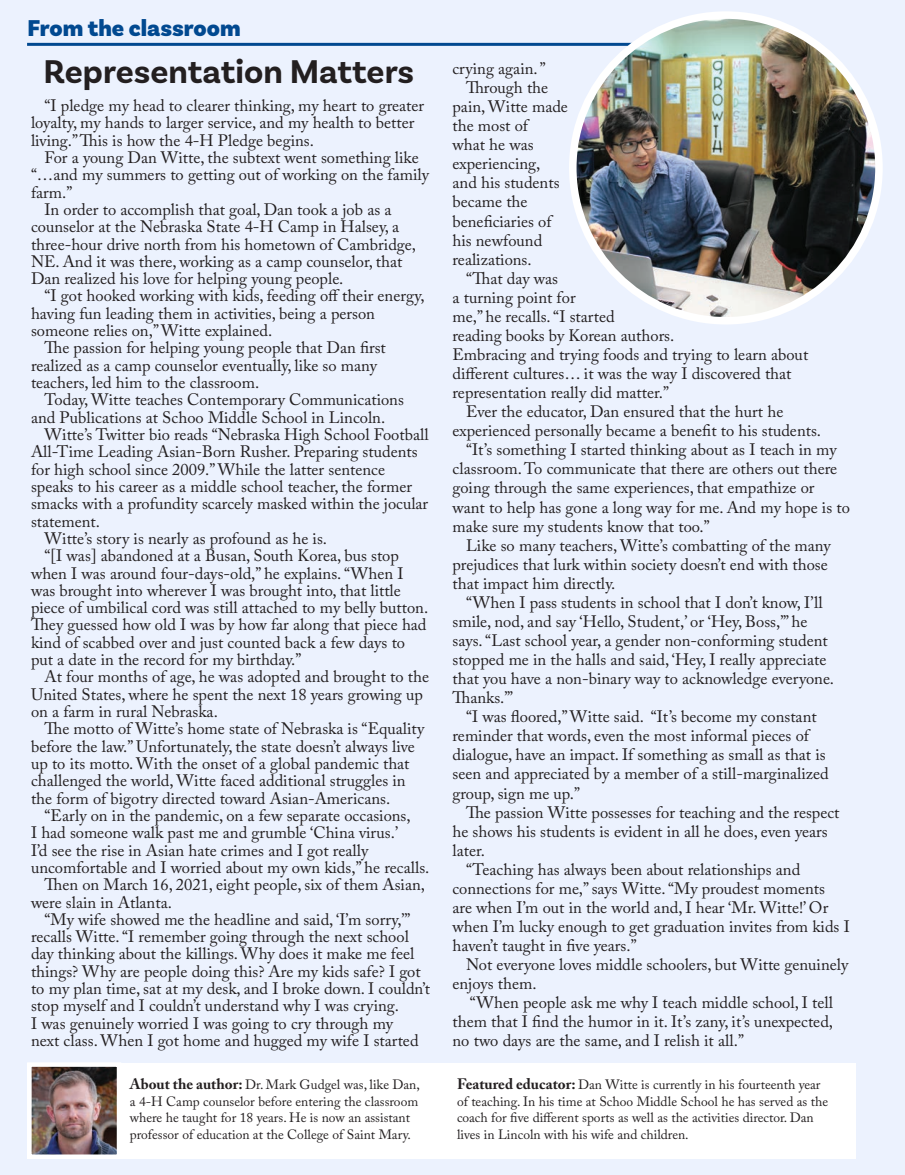
<style>
.page{position:relative;width:905px;height:1175px;background:#fff}
.page>*{position:absolute;margin:0;border:0;box-sizing:border-box;transform-origin:0 0}
.Subhead_Tahoma_16{font:700 34.5px "Basic Sans";color:#231f20}
.t1{font:900 24px "Basic Sans";color:#014990}
.t2{font:16.5px/17.2px "Adobe Caslon Pro";color:#231f20}
.t3{font:13.5px/16.5px "Adobe Caslon Pro";color:#231f20}
.s1{font-weight:700;font-size:15px}
</style>
<div class="page">
<div style="left:0;top:0;width:904px;height:1174px;background:#ecf2fe"></div>
<hr style="left:27px;top:43px;width:761px;height:3px;background:#014990">
<img style="left:572px;top:20px;width:306px;height:301px">
<div style="left:569px;top:11px;width:313px;height:313px;border:8px solid #fff;border-radius:50%"></div>
<div style="left:27px;top:1062px;width:829px;height:96px;background:#fff"></div>
<img style="left:32px;top:1067px;width:84px;height:87px">
<div style="left:27px;top:1062px;width:94px;height:97px;border:4px solid #fff"></div>
<p class="t1" style="left:28px;top:14px;width:214px">From the classroom</p>
<p class="Subhead_Tahoma_16" style="left:44px;top:51px;width:372px">Representation Matters</p>
<p class="t2" style="left:452px;top:60px;width:95px">crying again. ”</p>
<p class="t2" style="left:452px;top:78px;width:117px;line-height:19px;text-indent:13px">Through the pain, Witte made the most of<br>what he was experiencing, and his students became the beneficiaries of his newfound realizations.</p>
<p class="t2" style="left:452px;top:268px;width:357px;line-height:19px;text-indent:13px">“That day was<br>a turning point for<br>me,” he recalls. “I started<br>reading books by Korean authors.<br>Embracing and trying foods and trying to learn about different cultures… it was the way I discovered that representation really did matter.”</p>
<p class="t2" style="left:452px;top:402px;width:370px;line-height:19px;text-indent:13px">Ever the educator, Dan ensured that the hurt he experienced personally became a benefit to his students.</p>
<p class="t2" style="left:452px;top:440px;width:399px;line-height:19px;text-indent:13px">“It’s something I started thinking about as I teach in my classroom. To communicate that there are others out there going through the same experiences, that empathize or want to help has gone a long way for me. And my hope is to make sure my students know that too.”</p>
<p class="t2" style="left:452px;top:535px;width:380px;line-height:19px;text-indent:13px">Like so many teachers, Witte’s combatting of the many prejudices that lurk within society doesn’t end with those that impact him directly.</p>
<p class="t2" style="left:452px;top:592px;width:383px;line-height:19px;text-indent:13px">“When I pass students in school that I don’t know, I’ll smile, nod, and say ‘Hello, Student,’ or ‘Hey, Boss,’” he says. “Last school year, a gender non-conforming student stopped me in the halls and said, ‘Hey, I really appreciate that you have a non-binary way to acknowledge everyone.<br>Thanks.’”</p>
<p class="t2" style="left:452px;top:707px;width:378px;line-height:19px;text-indent:13px">“I was floored,” Witte said. “It’s become my constant reminder that words, even the most informal pieces of dialogue, have an impact. If something as small as that is seen and appreciated by a member of a still-marginalized group, sign me up.”</p>
<p class="t2" style="left:452px;top:802px;width:388px;line-height:19px;text-indent:13px">The passion Witte possesses for teaching and the respect he shows his students is evident in all he does, even years later.</p>
<p class="t2" style="left:452px;top:859px;width:399px;line-height:19px;text-indent:13px">“Teaching has always been about relationships and connections for me,” says Witte. “My proudest moments<br>are when I’m out in the world and, I hear ‘Mr. Witte!’ Or when I’m lucky enough to get graduation invites from kids I haven’t taught in five years.”</p>
<p class="t2" style="left:452px;top:954px;width:397px;line-height:19px;text-indent:13px">Not everyone loves middle schoolers, but Witte genuinely enjoys them.</p>
<p class="t2" style="left:452px;top:993px;width:382px;line-height:19px;text-align:justify;text-indent:17px">“When people ask me why I teach middle school, I tell them that I find the humor in it. It’s zany, it’s unexpected, no two days are the same, and I relish it all.”</p>
<p class="t2" style="left:31px;top:97px;width:394px;text-indent:13px">“I pledge my head to clearer thinking, my heart to greater loyalty, my hands to larger service, and my health to better living.” This is how the 4-H Pledge begins.</p>
<p class="t2" style="left:31px;top:149px;width:399px;text-indent:13px">For a young Dan Witte, the subtext went something like “…and my summers to getting out of working on the family farm.”</p>
<p class="t2" style="left:31px;top:200px;width:386px;text-indent:13px">In order to accomplish that goal, Dan took a job as a counselor at the Nebraska State 4-H Camp in Halsey, a three-hour drive north from his hometown of Cambridge, NE. And it was there, working as a camp counselor, that Dan realized his love for helping young people.</p>
<p class="t2" style="left:31px;top:287px;width:395px;text-indent:13px">“I got hooked working with kids, feeding off their energy, having fun leading them in activities, being a person someone relies on,” Witte explained.</p>
<p class="t2" style="left:31px;top:339px;width:356px;text-indent:13px">The passion for helping young people that Dan first realized as a camp counselor eventually, like so many teachers, led him to the classroom.</p>
<p class="t2" style="left:31px;top:391px;width:374px;text-indent:13px">Today, Witte teaches Contemporary Communications and Publications at Schoo Middle School in Lincoln.</p>
<p class="t2" style="left:31px;top:425px;width:399px;text-indent:13px">Witte’s Twitter bio reads “Nebraska High School Football All-Time Leading Asian-Born Rusher. Preparing students for high school since 2009.” While the latter sentence speaks to his career as a middle school teacher, the former smacks with a profundity scarcely masked within the jocular statement.</p>
<p class="t2" style="left:45px;top:529px;width:284px">Witte’s story is nearly as profound as he is.</p>
<p class="t2" style="left:31px;top:547px;width:398px;text-indent:13px">“[I was] abandoned at a Busan, South Korea, bus stop when I was around four-days-old,” he explains. “When I was brought into wherever I was brought into, that little piece of umbilical cord was still attached to my belly button.<br>They guessed how old I was by how far along that piece had kind of scabbed over and just counted back a few days to put a date in the record for my birthday.”</p>
<p class="t2" style="left:31px;top:668px;width:399px;text-indent:13px">At four months of age, he was adopted and brought to the<br>United States, where he spent the next 18 years growing up on a farm in rural Nebraska.</p>
<p class="t2" style="left:31px;top:720px;width:395px;text-indent:13px">The motto of Witte’s home state of Nebraska is “Equality before the law.” Unfortunately, the state doesn’t always live up to its motto. With the onset of a global pandemic that challenged the world, Witte faced additional struggles in the form of bigotry directed toward Asian-Americans.</p>
<p class="t2" style="left:31px;top:806px;width:400px;text-indent:13px">“Early on in the pandemic, on a few separate occasions,<br>I had someone walk past me and grumble ‘China virus.’<br>I’d see the rise in Asian hate crimes and I got really uncomfortable and I worried about my own kids,” he recalls.</p>
<p class="t2" style="left:31px;top:876px;width:395px;text-indent:13px">Then on March 16, 2021, eight people, six of them Asian, were slain in Atlanta.</p>
<p class="t2" style="left:31px;top:910px;width:400px;text-indent:13px">“My wife showed me the headline and said, ‘I’m sorry,’” recalls Witte. “I remember going through the next school day thinking about the killings. Why does it make me feel things? Why are people doing this? Are my kids safe? I got to my plan time, sat at my desk, and I broke down. I couldn’t stop myself and I couldn’t understand why I was crying.<br>I was genuinely worried I was going to cry through my<br>next class. When I got home and hugged my wife I started</p>
<p class="t3" style="left:130px;top:1076px;width:291px"><span class="s1">About the author:</span> Dr. Mark Gudgel was, like Dan, a 4-H Camp counselor before entering the classroom where he taught for 18 years. He is now an assistant professor of education at the College of Saint Mary.</p>
<p class="t3" style="left:457px;top:1076px;width:373px"><span class="s1">Featured educator:</span> Dan Witte is currently in his fourteenth year of teaching. In his time at Schoo Middle School he has served as the coach for five different sports as well as the activities director. Dan lives in Lincoln with his wife and children.</p>
</div>
